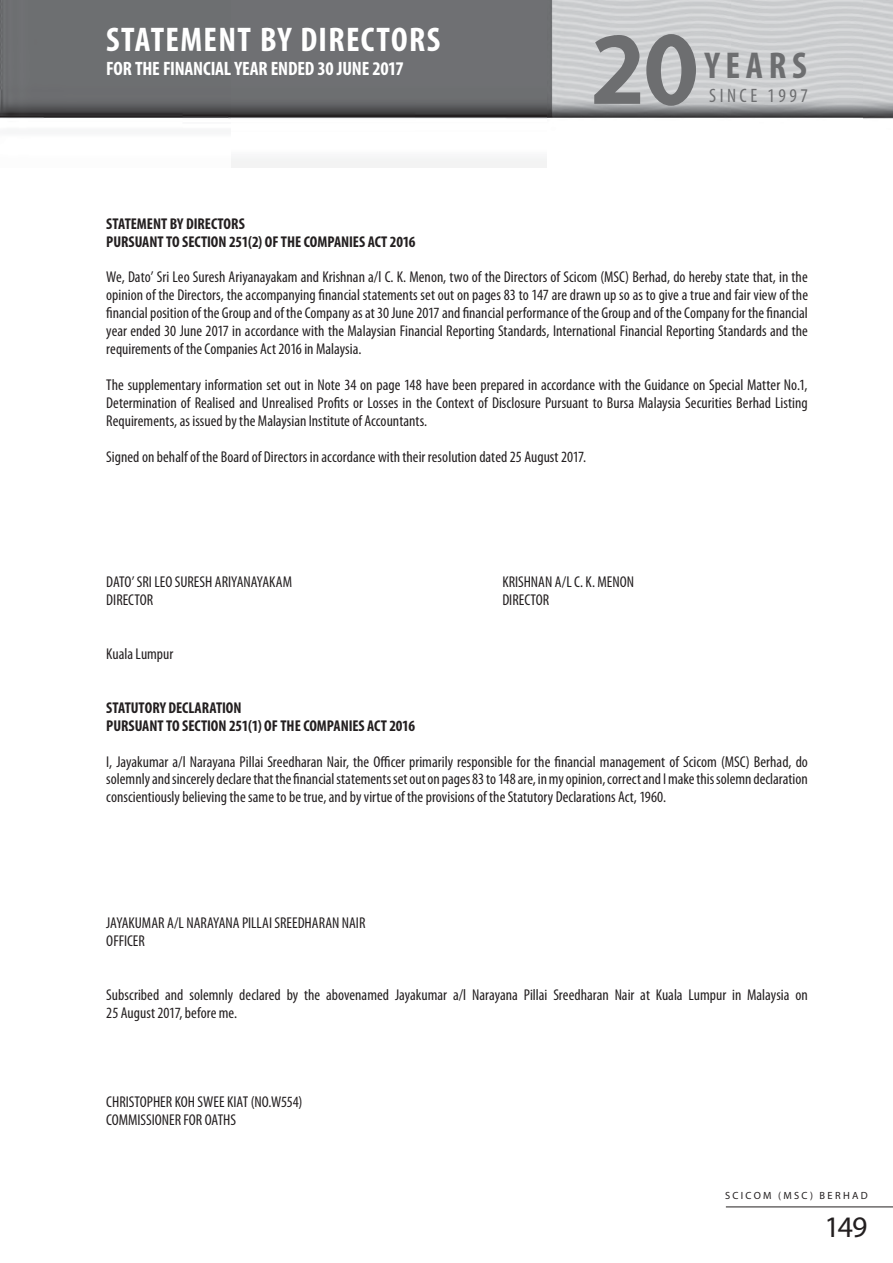
<style>
.page{position:relative;width:893px;height:1263px;background:#fff}
.page>*{position:absolute;margin:0;border:0;box-sizing:border-box;transform-origin:0 0}
.t1{font:700 condensed 37.5px "Myriad Pro";letter-spacing:.15em;color:#6d6e70}
.t2{font:700 condensed 34.35px "Myriad Pro";letter-spacing:.04em;color:#fff}
.t3{font:29.85px "Myriad Pro";color:#231f20}
.t4{font:condensed 19.5px "Myriad Pro";letter-spacing:.18em;color:#6d6e70}
.t5{font:700 condensed 19.35px "Myriad Pro";letter-spacing:-.01em;color:#fff}
.t6{font:condensed 15.75px/18px "Myriad Pro";color:#231f20;text-align:justify}
.t7{font:700 condensed 15.75px/18px "Myriad Pro";color:#231f20}
.t8{font:10.5px "Myriad Pro";letter-spacing:.22em;color:#231f20}
</style>
<div class="page">
<img style="left:0;top:0;width:893px;height:1208px">
<svg style="left:594px;top:33px;width:102px;height:73px;background:#9d9ea0"></svg>
<hr style="left:726px;top:1206px;width:167px;height:1px;background:#231f20">
<h2 class="t2" style="left:106px;top:27px;width:336px">STATEMENT BY DIRECTORS</h2>
<p class="t5" style="left:106px;top:61px;width:299px">FOR THE FINANCIAL YEAR ENDED 30 JUNE 2017</p>
<h1 class="t1" style="left:705px;top:51px;width:103px">YEARS</h1>
<p class="t4" style="left:709px;top:84px;width:100px">SINCE 1997</p>
<p class="t7" style="left:106px;top:216px;width:311px">STATEMENT BY DIRECTORS<br>PURSUANT TO SECTION 251(2) OF THE COMPANIES ACT 2016</p>
<p class="t6" style="left:106px;top:268px;width:703px">We, Dato’ Sri Leo Suresh Ariyanayakam and Krishnan a/l C. K. Menon, two of the Directors of Scicom (MSC) Berhad, do hereby state that, in the opinion of the Directors, the accompanying financial statements set out on pages 83 to 147 are drawn up so as to give a true and fair view of the financial position of the Group and of the Company as at 30 June 2017 and financial performance of the Group and of the Company for the financial year ended 30 June 2017 in accordance with the Malaysian Financial Reporting Standards, International Financial Reporting Standards and the requirements of the Companies Act 2016 in Malaysia.</p>
<p class="t6" style="left:106px;top:376px;width:703px">The supplementary information set out in Note 34 on page 148 have been prepared in accordance with the Guidance on Special Matter No.1, Determination of Realised and Unrealised Profits or Losses in the Context of Disclosure Pursuant to Bursa Malaysia Securities Berhad Listing Requirements, as issued by the Malaysian Institute of Accountants.</p>
<p class="t6" style="left:106px;top:447px;width:481px">Signed on behalf of the Board of Directors in accordance with their resolution dated 25 August 2017.</p>
<p class="t6" style="left:106px;top:573px;width:187px">DATO’ SRI LEO SURESH ARIYANAYAKAM</p>
<p class="t6" style="left:502px;top:573px;width:133px">KRISHNAN A/L C. K. MENON</p>
<p class="t6" style="left:106px;top:591px;width:48px">DIRECTOR</p>
<p class="t6" style="left:502px;top:591px;width:48px">DIRECTOR</p>
<p class="t6" style="left:106px;top:644px;width:69px">Kuala Lumpur</p>
<p class="t7" style="left:106px;top:700px;width:310px">STATUTORY DECLARATION<br>PURSUANT TO SECTION 251(1) OF THE COMPANIES ACT 2016</p>
<p class="t6" style="left:106px;top:752px;width:703px">I, Jayakumar a/l Narayana Pillai Sreedharan Nair, the Officer primarily responsible for the financial management of Scicom (MSC) Berhad, do solemnly and sincerely declare that the financial statements set out on pages 83 to 148 are, in my opinion, correct and I make this solemn declaration conscientiously believing the same to be true, and by virtue of the provisions of the Statutory Declarations Act, 1960.</p>
<p class="t6" style="left:106px;top:913px;width:261px">JAYAKUMAR A/L NARAYANA PILLAI SREEDHARAN NAIR<br>OFFICER</p>
<p class="t6" style="left:106px;top:985px;width:703px">Subscribed and solemnly declared by the abovenamed Jayakumar a/l Narayana Pillai Sreedharan Nair at Kuala Lumpur in Malaysia on<br>25 August 2017, before me.</p>
<p class="t6" style="left:106px;top:1093px;width:198px">CHRISTOPHER KOH SWEE KIAT (NO.W554)<br>COMMISSIONER FOR OATHS</p>
<p class="t8" style="left:725px;top:1189px;width:144px">SCICOM (MSC) BERHAD</p>
<h3 class="t3" style="left:824px;top:1209px;width:44px">149</h3>
</div>
